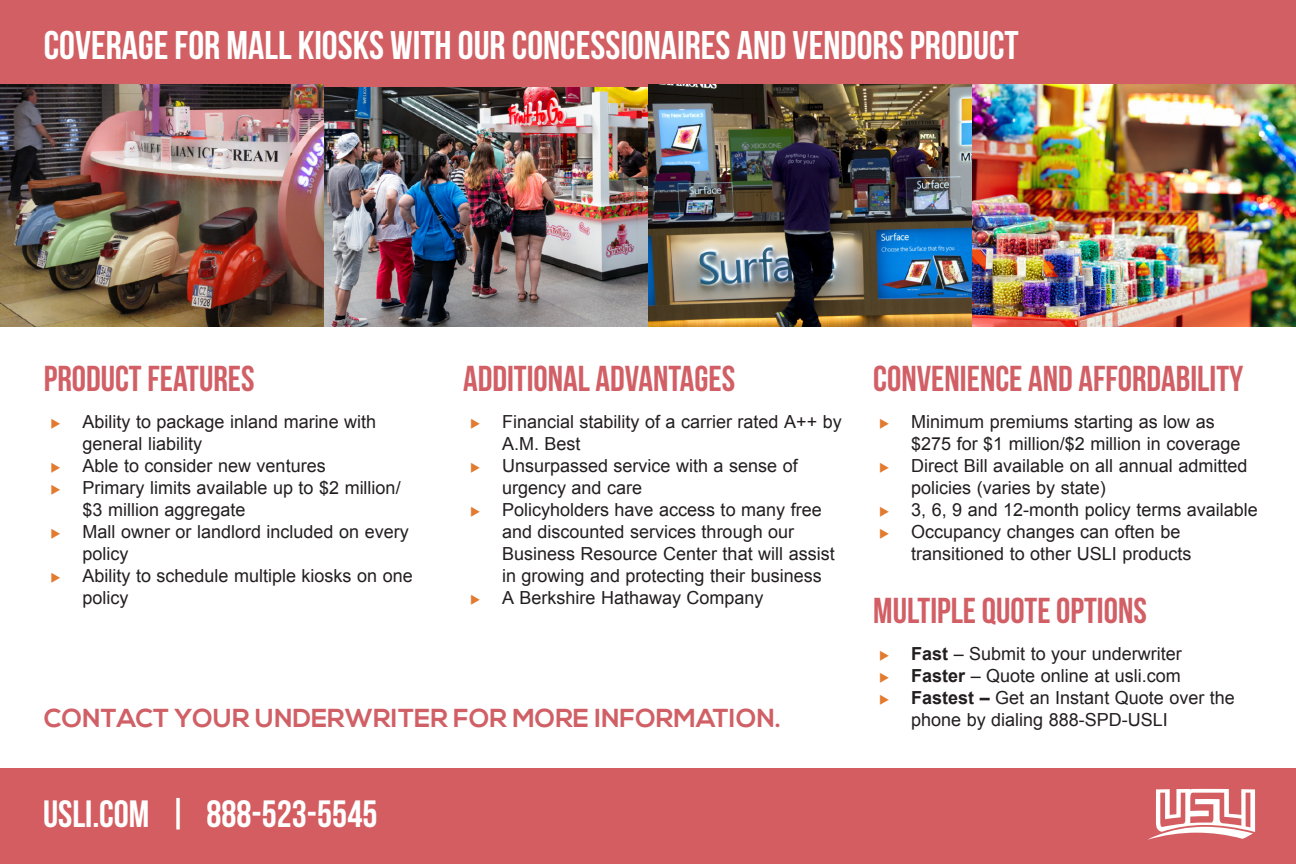
<style>
.page{position:relative;width:1296px;height:864px;background:#fff}
.page>*{position:absolute;margin:0;border:0;box-sizing:border-box;transform-origin:0 0}
.a-head_blue{font:40px "Bebas Neue";color:#fff}
.t1{font:38px "Bebas Neue";color:#fff}
.a-head_blue-2{font:36px "Bebas Neue";color:#d15f65}
.t2{font:700 26px "Nexa";color:#d06066}
.bullet_list_1_-_oran{font:18px/22px "Arial";color:#231f20}
.s1{color:#e27b2f}
.s2{font-weight:700}
</style>
<div class="page">
<div style="left:0;top:769px;width:1296px;height:95px;background:#d45d61"></div>
<svg style="left:1148px;top:789px;width:107px;height:51px"></svg>
<img style="left:324px;top:87px;width:324px;height:240px">
<div style="left:0;top:0;width:1296px;height:87px;background:#d25f63"></div>
<img style="left:0;top:85px;width:324px;height:242px">
<img style="left:648px;top:85px;width:648px;height:242px">
<p class="a-head_blue" style="left:44px;top:23px;width:977px">COVERAGE FOR MALL KIOSKS WITH OUR CONCESSIONAIRES AND VENDORS PRODUCT</p>
<p class="a-head_blue-2" style="left:44px;top:358px;width:212px">PRODUCT FEATURES</p>
<p class="bullet_list_1_-_oran" style="left:83px;top:410px;width:295px;text-indent:-32px"><span class="s1">◆</span> Ability to package inland marine with general liability</p>
<p class="bullet_list_1_-_oran" style="left:51px;top:454px;width:277px"><span class="s1">◆</span> Able to consider new ventures</p>
<p class="bullet_list_1_-_oran" style="left:83px;top:476px;width:320px;text-indent:-32px"><span class="s1">◆</span> Primary limits available up to $2 million/ $3 million aggregate</p>
<p class="bullet_list_1_-_oran" style="left:83px;top:520px;width:328px;text-indent:-32px"><span class="s1">◆</span> Mall owner or landlord included on every policy</p>
<p class="bullet_list_1_-_oran" style="left:83px;top:564px;width:332px;text-indent:-32px"><span class="s1">◆</span> Ability to schedule multiple kiosks on one policy</p>
<p class="a-head_blue-2" style="left:463px;top:358px;width:274px">ADDITIONAL ADVANTAGES</p>
<p class="a-head_blue-2" style="left:873px;top:358px;width:372px">CONVENIENCE AND AFFORDABILITY</p>
<p class="bullet_list_1_-_oran" style="left:502px;top:410px;width:341px;text-indent:-32px"><span class="s1">◆</span> Financial stability of a carrier rated A++ by<br>A.M. Best</p>
<p class="bullet_list_1_-_oran" style="left:502px;top:454px;width:297px;text-indent:-32px"><span class="s1">◆</span> Unsurpassed service with a sense of urgency and care</p>
<p class="bullet_list_1_-_oran" style="left:502px;top:498px;width:334px;text-indent:-32px"><span class="s1">◆</span> Policyholders have access to many free and discounted services through our Business Resource Center that will assist in growing and protecting their business</p>
<p class="bullet_list_1_-_oran" style="left:470px;top:586px;width:295px"><span class="s1">◆</span> A Berkshire Hathaway Company</p>
<p class="bullet_list_1_-_oran" style="left:911px;top:410px;width:331px;text-indent:-32px"><span class="s1">◆</span> Minimum premiums starting as low as $275 for $1 million/$2 million in coverage</p>
<p class="bullet_list_1_-_oran" style="left:911px;top:454px;width:338px;text-indent:-32px"><span class="s1">◆</span> Direct Bill available on all annual admitted policies (varies by state)</p>
<p class="bullet_list_1_-_oran" style="left:879px;top:498px;width:380px"><span class="s1">◆</span> 3, 6, 9 and 12-month policy terms available</p>
<p class="bullet_list_1_-_oran" style="left:911px;top:520px;width:282px;text-indent:-32px"><span class="s1">◆</span> Occupancy changes can often be transitioned to other USLI products</p>
<p class="a-head_blue-2" style="left:873px;top:590px;width:275px">MULTIPLE QUOTE OPTIONS</p>
<p class="t2" style="left:44px;top:703px;width:739px">CONTACT YOUR UNDERWRITER FOR MORE INFORMATION.</p>
<p class="t1" style="left:43px;top:793px;width:336px">USLI.COM | 888-523-5545</p>
<p class="bullet_list_1_-_oran" style="left:879px;top:642px;width:304px"><span class="s1">◆</span> <span class="s2">Fast</span> – Submit to your underwriter</p>
<p class="bullet_list_1_-_oran" style="left:879px;top:664px;width:303px"><span class="s1">◆</span> <span class="s2">Faster</span> – Quote online at usli.com</p>
<p class="bullet_list_1_-_oran" style="left:911px;top:686px;width:325px;text-indent:-32px"><span class="s1">◆</span> <span class="s2">Fastest –</span> Get an Instant Quote over the phone by dialing 888-SPD-USLI</p>
</div>
